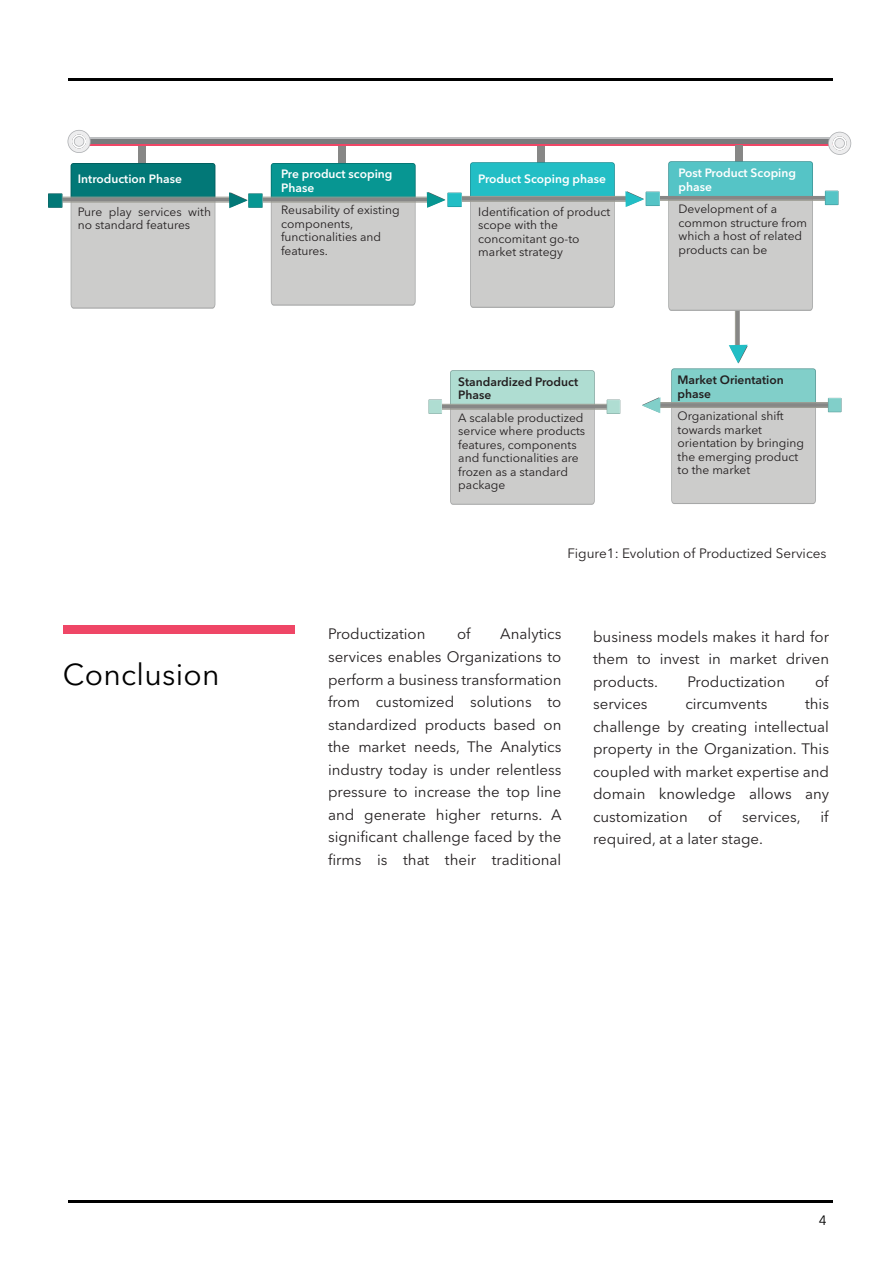
<style>
.page{position:relative;width:892px;height:1263px;background:#fff}
.page>*{position:absolute;margin:0;border:0;box-sizing:border-box;transform-origin:0 0}
.t1{font:30px "Avenir Next LT Pro";letter-spacing:.01em;color:#000}
.t2{font:15px/22.5px "Avenir Next LT Pro";color:#231f20;text-align:justify}
.t3{font:13.5px "Avenir Next LT Pro";color:#231f20}
.t4{font:13.5px "Avenir Next LT Pro";color:#000}
.t5{font:12px/13.5px "Avenir Next LT Pro";color:#231f20}
.t6{font:600 12px/13.5px "Avenir Next LT Pro";color:#fff}
.t7{font:600 12px/13.5px "Avenir Next LT Pro";color:#231f20}
</style>
<div class="page">
<svg style="left:735px;top:311px;width:4px;height:34px"></svg>
<hr style="left:734px;top:183px;width:1px;height:172px;background:#9b9b92">
<hr style="left:68px;top:78px;width:764px;height:3px;background:#000">
<hr style="left:68px;top:1199px;width:764px;height:2px;background:#000">
<div style="left:87px;top:139px;width:745px;height:5px;background:#787a7c"></div>
<hr style="left:87px;top:138px;width:745px;height:1px;background:#bcbec0">
<hr style="left:87px;top:144px;width:745px;height:1px;background:#ef4666">
<svg style="left:67px;top:130px;width:24px;height:23px"></svg>
<svg style="left:827px;top:132px;width:23px;height:23px"></svg>
<div style="left:138px;top:146px;width:7px;height:17px;background:#878786"></div>
<svg style="left:71px;top:163px;width:144px;height:145px;background:#9ab7b5"></svg>
<hr style="left:59px;top:198px;width:172px;height:3px;background:#878786">
<hr style="left:59px;top:201px;width:172px;height:1px;background:#9b9b92">
<hr style="left:59px;top:197px;width:172px;height:1px;background:#9b9b92">
<svg style="left:48px;top:193px;width:14px;height:15px"></svg>
<div style="left:338px;top:146px;width:7px;height:17px;background:#878786"></div>
<svg style="left:271px;top:163px;width:144px;height:142px;background:#9abdbb"></svg>
<hr style="left:259px;top:198px;width:172px;height:3px;background:#878786">
<hr style="left:259px;top:201px;width:172px;height:1px;background:#9b9b92">
<hr style="left:259px;top:197px;width:172px;height:1px;background:#9b9b92">
<div style="left:537px;top:146px;width:7px;height:16px;background:#878786"></div>
<svg style="left:470px;top:162px;width:144px;height:146px;background:#a2c7c8"></svg>
<svg style="left:461px;top:197px;width:164px;height:4px"></svg>
<hr style="left:458px;top:201px;width:172px;height:1px;background:#9b9b92">
<hr style="left:458px;top:196px;width:172px;height:1px;background:#9b9b92">
<div style="left:735px;top:145px;width:7px;height:16px;background:#878786"></div>
<svg style="left:668px;top:161px;width:144px;height:150px;background:#afc9c9"></svg>
<svg style="left:659px;top:196px;width:165px;height:4px"></svg>
<hr style="left:656px;top:200px;width:172px;height:1px;background:#9b9b92">
<svg style="left:824px;top:191px;width:14px;height:14px"></svg>
<hr style="left:659px;top:403px;width:172px;height:4px;background:#878786">
<hr style="left:659px;top:407px;width:172px;height:1px;background:#9b9b92">
<hr style="left:659px;top:402px;width:172px;height:1px;background:#9b9b92">
<svg style="left:827px;top:398px;width:14px;height:14px"></svg>
<svg style="left:450px;top:370px;width:144px;height:134px;background:#c3cecb"></svg>
<hr style="left:438px;top:405px;width:172px;height:3px;background:#878786">
<hr style="left:438px;top:408px;width:172px;height:1px;background:#9b9b92">
<hr style="left:438px;top:404px;width:172px;height:1px;background:#9b9b92">
<svg style="left:606px;top:399px;width:14px;height:15px"></svg>
<div style="left:63px;top:625px;width:231px;height:9px;background:#ef4666"></div>
<svg style="left:229px;top:192px;width:33px;height:16px"></svg>
<svg style="left:426px;top:192px;width:35px;height:16px"></svg>
<svg style="left:625px;top:191px;width:34px;height:16px"></svg>
<svg style="left:642px;top:397px;width:18px;height:16px"></svg>
<svg style="left:671px;top:345px;width:144px;height:159px"></svg>
<svg style="left:428px;top:399px;width:14px;height:15px"></svg>
<p class="t6" style="left:78px;top:172px;width:106px">Introduction Phase</p>
<p class="t5" style="left:78px;top:205px;width:135px">Pure play services with no standard features</p>
<h1 class="t1" style="left:63px;top:656px;width:158px">Conclusion</h1>
<p class="t6" style="left:281px;top:167px;width:113px">Pre product scoping<br>Phase</p>
<p class="t5" style="left:281px;top:203px;width:120px">Reusability of existing components, functionalities and features.</p>
<p class="t6" style="left:478px;top:172px;width:129px">Product Scoping phase</p>
<p class="t5" style="left:478px;top:205px;width:133px">Identification of product scope with the concomitant go-to market strategy</p>
<p class="t7" style="left:458px;top:374px;width:121px">Standardized Product<br>Phase</p>
<p class="t5" style="left:458px;top:410px;width:128px">A scalable productized service where products features, components and functionalities are frozen as a standard package</p>
<p class="t6" style="left:678px;top:166px;width:119px">Post Product Scoping phase</p>
<p class="t5" style="left:678px;top:202px;width:130px">Development of a common structure from which a host of related products can be</p>
<p class="t7" style="left:677px;top:373px;width:108px">Market Orientation phase</p>
<p class="t5" style="left:677px;top:409px;width:128px">Organizational shift towards market orientation by bringing the emerging product to the market</p>
<p class="t3" style="left:567px;top:545px;width:260px">Figure1: Evolution of Productized Services</p>
<p class="t2" style="left:328px;top:622px;width:99px">Productization</p>
<p class="t2" style="left:457px;top:622px;width:15px">of</p>
<p class="t2" style="left:328px;top:622px;width:235px;text-indent:172px">Analytics services enables Organizations to perform a business transformation from customized solutions to standardized products based on the market needs, The Analytics industry today is under relentless pressure to increase the top line and generate higher returns. A significant challenge faced by the firms is that their traditional</p>
<p class="t2" style="left:592px;top:625px;width:237px">business models makes it hard for them to invest in market driven products.</p>
<p class="t2" style="left:687px;top:670px;width:99px">Productization</p>
<p class="t2" style="left:814px;top:670px;width:15px">of</p>
<p class="t2" style="left:592px;top:692px;width:237px;text-indent:212px">this challenge by creating intellectual property in the Organization. This coupled with market expertise and domain knowledge allows any customization</p>
<p class="t2" style="left:592px;top:692px;width:56px">services</p>
<p class="t2" style="left:685px;top:692px;width:83px">circumvents</p>
<p class="t2" style="left:707px;top:805px;width:15px">of</p>
<p class="t2" style="left:742px;top:805px;width:60px">services,</p>
<p class="t2" style="left:820px;top:805px;width:10px">if</p>
<p class="t2" style="left:592px;top:827px;width:171px">required, at a later stage.</p>
<p class="t4" style="left:818px;top:1211px;width:9px">4</p>
</div>
